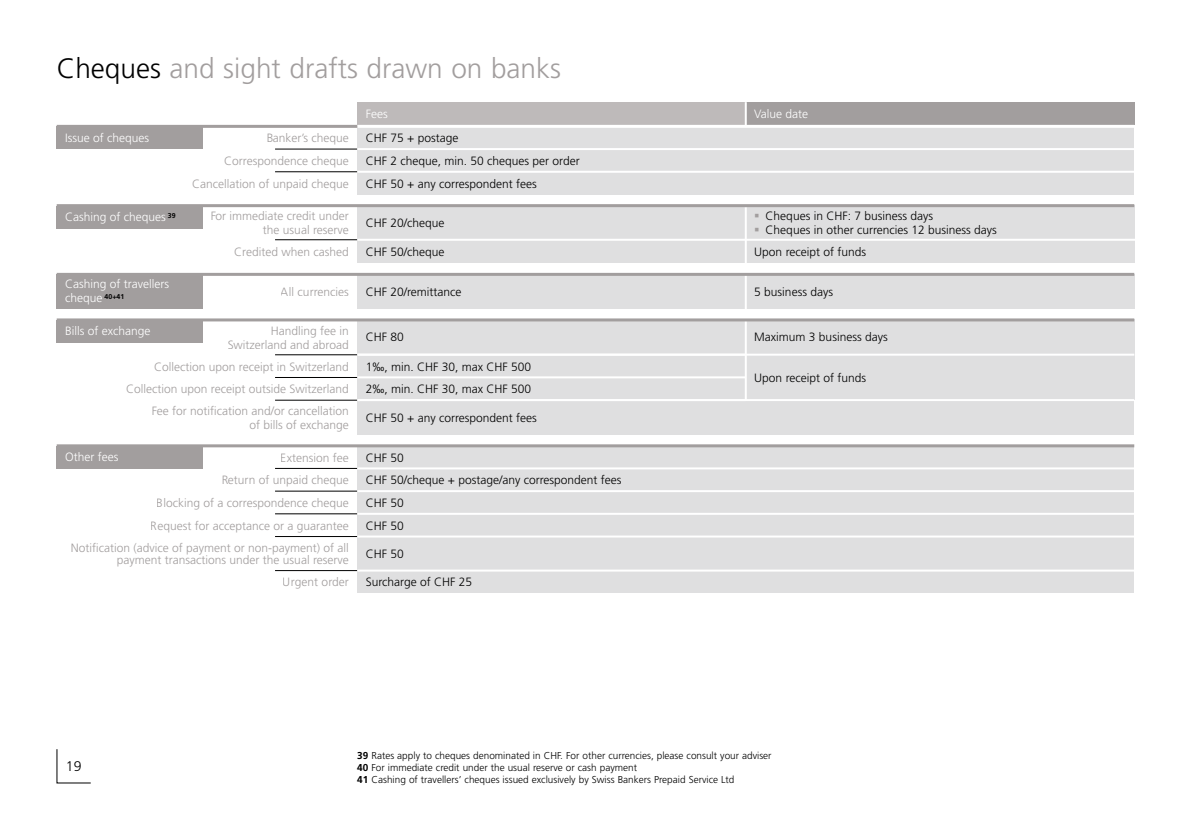
<style>
.page{position:relative;width:1191px;height:840px;background:#fff}
.page>*{position:absolute;margin:0;border:0;box-sizing:border-box;transform-origin:0 0}
.t1{font:300 28px "Frutiger LT Std";color:#a29e9e}
.t2{font:300 14px "Frutiger LT Std";color:#000}
.t3{font:300 12px/22.6px "Frutiger LT Std";color:#a29e9e;text-align:right}
.t4{font:300 12px/22.6px "Frutiger LT Std";color:#000}
.t5{font:300 12px/14px "Frutiger LT Std";color:#fff}
.t6{font:300 10px/12px "Frutiger LT Std";color:#000}
.s1{color:#000}
.s2{color:#a29e9e}
.s3{font-weight:700}
</style>
<div class="page">
<div style="left:357px;top:172px;width:777px;height:22px;background:#dfdfe0"></div>
<div style="left:357px;top:126px;width:777px;height:23px;background:#dfdfe0"></div>
<div style="left:357px;top:149px;width:777px;height:23px;background:#dfdfe0"></div>
<div style="left:57px;top:126px;width:146px;height:23px;background:#a29e9e"></div>
<div style="left:357px;top:102px;width:389px;height:23px;background:#bebaba"></div>
<div style="left:746px;top:102px;width:388px;height:23px;background:#a29e9e"></div>
<div style="left:357px;top:205px;width:389px;height:34px;background:#dfdfe0"></div>
<div style="left:357px;top:240px;width:389px;height:22px;background:#dfdfe0"></div>
<div style="left:746px;top:205px;width:388px;height:34px;background:#dfdfe0"></div>
<div style="left:746px;top:240px;width:388px;height:22px;background:#dfdfe0"></div>
<div style="left:57px;top:205px;width:146px;height:23px;background:#a29e9e"></div>
<div style="left:357px;top:274px;width:389px;height:34px;background:#dfdfe0"></div>
<div style="left:746px;top:274px;width:388px;height:34px;background:#dfdfe0"></div>
<div style="left:57px;top:274px;width:146px;height:34px;background:#a29e9e"></div>
<div style="left:357px;top:320px;width:389px;height:34px;background:#dfdfe0"></div>
<div style="left:357px;top:354px;width:389px;height:23px;background:#dfdfe0"></div>
<div style="left:357px;top:377px;width:389px;height:23px;background:#dfdfe0"></div>
<div style="left:746px;top:320px;width:388px;height:34px;background:#dfdfe0"></div>
<div style="left:746px;top:354px;width:388px;height:46px;background:#dfdfe0"></div>
<div style="left:357px;top:400px;width:777px;height:34px;background:#dfdfe0"></div>
<div style="left:57px;top:319px;width:146px;height:23px;background:#a29e9e"></div>
<div style="left:357px;top:445px;width:777px;height:23px;background:#dfdfe0"></div>
<div style="left:357px;top:468px;width:777px;height:23px;background:#dfdfe0"></div>
<div style="left:357px;top:491px;width:777px;height:22px;background:#dfdfe0"></div>
<div style="left:357px;top:513px;width:777px;height:23px;background:#dfdfe0"></div>
<div style="left:357px;top:536px;width:777px;height:34px;background:#dfdfe0"></div>
<div style="left:57px;top:445px;width:146px;height:23px;background:#a29e9e"></div>
<hr style="left:275px;top:490px;width:82px;height:1px;background:#000">
<hr style="left:357px;top:490px;width:778px;height:2px;background:#fff">
<hr style="left:275px;top:513px;width:82px;height:1px;background:#000">
<hr style="left:357px;top:512px;width:778px;height:2px;background:#fff">
<hr style="left:275px;top:536px;width:82px;height:1px;background:#000">
<hr style="left:357px;top:535px;width:778px;height:2px;background:#fff">
<div style="left:357px;top:570px;width:777px;height:23px;background:#dfdfe0"></div>
<hr style="left:275px;top:570px;width:82px;height:1px;background:#000">
<hr style="left:357px;top:569px;width:778px;height:2px;background:#fff">
<hr style="left:745px;top:102px;width:2px;height:23px;background:#fff">
<hr style="left:275px;top:149px;width:82px;height:1px;background:#000">
<hr style="left:357px;top:148px;width:778px;height:2px;background:#fff">
<hr style="left:275px;top:239px;width:82px;height:1px;background:#000">
<hr style="left:357px;top:238px;width:778px;height:2px;background:#fff">
<hr style="left:357px;top:399px;width:777px;height:2px;background:#fff">
<hr style="left:275px;top:377px;width:82px;height:1px;background:#000">
<hr style="left:357px;top:376px;width:389px;height:2px;background:#fff">
<hr style="left:275px;top:399px;width:82px;height:1px;background:#000">
<hr style="left:357px;top:125px;width:777px;height:3px;background:#fff">
<hr style="left:57px;top:125px;width:300px;height:3px;background:#a29e9e">
<hr style="left:275px;top:171px;width:82px;height:1px;background:#000">
<hr style="left:357px;top:171px;width:778px;height:2px;background:#fff">
<hr style="left:57px;top:444px;width:1077px;height:3px;background:#a29e9e">
<hr style="left:357px;top:353px;width:777px;height:2px;background:#fff">
<hr style="left:275px;top:354px;width:82px;height:1px;background:#000">
<hr style="left:745px;top:207px;width:2px;height:193px;background:#fff">
<hr style="left:57px;top:204px;width:1077px;height:3px;background:#a29e9e">
<hr style="left:57px;top:273px;width:1077px;height:3px;background:#a29e9e">
<hr style="left:57px;top:318px;width:1077px;height:3px;background:#a29e9e">
<hr style="left:275px;top:468px;width:82px;height:1px;background:#000">
<hr style="left:357px;top:467px;width:778px;height:2px;background:#fff">
<svg style="left:56px;top:749px;width:35px;height:34px"></svg>
<h1 class="t1" style="left:57px;top:52px;width:506px"><span class="s1">Cheques</span> and sight drafts drawn on banks</h1>
<p class="t5" style="left:65px;top:131px;width:86px">Issue of cheques</p>
<p class="t3" style="left:224px;top:127px;width:126px">Banker’s cheque<br>Correspondence cheque</p>
<p class="t5" style="left:366px;top:107px;width:23px">Fees</p>
<p class="t5" style="left:754px;top:107px;width:56px">Value date</p>
<p class="t4" style="left:366px;top:127px;width:215px">CHF 75 + postage<br>CHF 2 cheque, min. 50 cheques per order</p>
<p class="t3" style="left:192px;top:172px;width:158px">Cancellation of unpaid cheque</p>
<p class="t4" style="left:366px;top:172px;width:173px">CHF 50 + any correspondent fees</p>
<p class="t5" style="left:65px;top:209px;width:112px">Cashing of cheques <sup>39</sup></p>
<p class="t3" style="left:210px;top:209px;width:140px;line-height:14px">For immediate credit under the usual reserve</p>
<p class="t3" style="left:234px;top:240px;width:116px">Credited when cashed</p>
<p class="t5" style="left:65px;top:276px;width:106px">Cashing of travellers cheque <sup>40+41</sup></p>
<p class="t3" style="left:281px;top:280px;width:69px">All currencies</p>
<p class="t5" style="left:65px;top:323px;width:87px">Bills of exchange</p>
<p class="t3" style="left:228px;top:323px;width:123px;line-height:14px">Handling fee in<br>Switzerland and abroad</p>
<p class="t3" style="left:126px;top:355px;width:224px">Collection upon receipt in Switzerland<br>Collection upon receipt outside Switzerland</p>
<p class="t3" style="left:151px;top:403px;width:199px;line-height:14px">Fee for notification and/or cancellation of bills of exchange</p>
<p class="t5" style="left:65px;top:449px;width:55px">Other fees</p>
<p class="t3" style="left:71px;top:446px;width:280px">Extension fee<br>Return of unpaid cheque<br>Blocking of a correspondence cheque<br>Request for acceptance or a guarantee<br>Notification (advice of payment or non-payment) of all</p>
<p class="t3" style="left:117px;top:548px;width:233px">payment transactions under the usual reserve</p>
<p class="t4" style="left:366px;top:212px;width:80px">CHF 20/cheque</p>
<p class="t4" style="left:366px;top:240px;width:80px">CHF 50/cheque</p>
<p class="t4" style="left:754px;top:205px;width:180px"><span class="s2">▪</span> Cheques in CHF: 7 business days</p>
<p class="t4" style="left:754px;top:219px;width:244px;line-height:21.4px"><span class="s2">▪</span> Cheques in other currencies 12 business days<br>Upon receipt of funds</p>
<p class="t4" style="left:366px;top:280px;width:97px">CHF 20/remittance</p>
<p class="t4" style="left:754px;top:280px;width:80px">5 business days</p>
<p class="t4" style="left:366px;top:326px;width:40px">CHF 80</p>
<p class="t4" style="left:366px;top:355px;width:167px">1‰, min. CHF 30, max CHF 500<br>2‰, min. CHF 30, max CHF 500</p>
<p class="t4" style="left:366px;top:406px;width:173px">CHF 50 + any correspondent fees</p>
<p class="t4" style="left:366px;top:446px;width:257px">CHF 50<br>CHF 50/cheque + postage/any correspondent fees<br>CHF 50<br>CHF 50</p>
<p class="t4" style="left:366px;top:542px;width:40px">CHF 50</p>
<p class="t4" style="left:754px;top:326px;width:135px">Maximum 3 business days</p>
<p class="t4" style="left:754px;top:366px;width:113px">Upon receipt of funds</p>
<p class="t2" style="left:66px;top:758px;width:17px">19</p>
<p class="t3" style="left:283px;top:571px;width:67px">Urgent order</p>
<p class="t4" style="left:366px;top:571px;width:108px">Surcharge of CHF 25</p>
<p class="t6" style="left:357px;top:749px;width:416px"><span class="s3">39</span> Rates apply to cheques denominated in CHF. For other currencies, please consult your adviser<br><span class="s3">40</span> For immediate credit under the usual reserve or cash payment<br><span class="s3">41</span> Cashing of travellers’ cheques issued exclusively by Swiss Bankers Prepaid Service Ltd</p>
</div>
